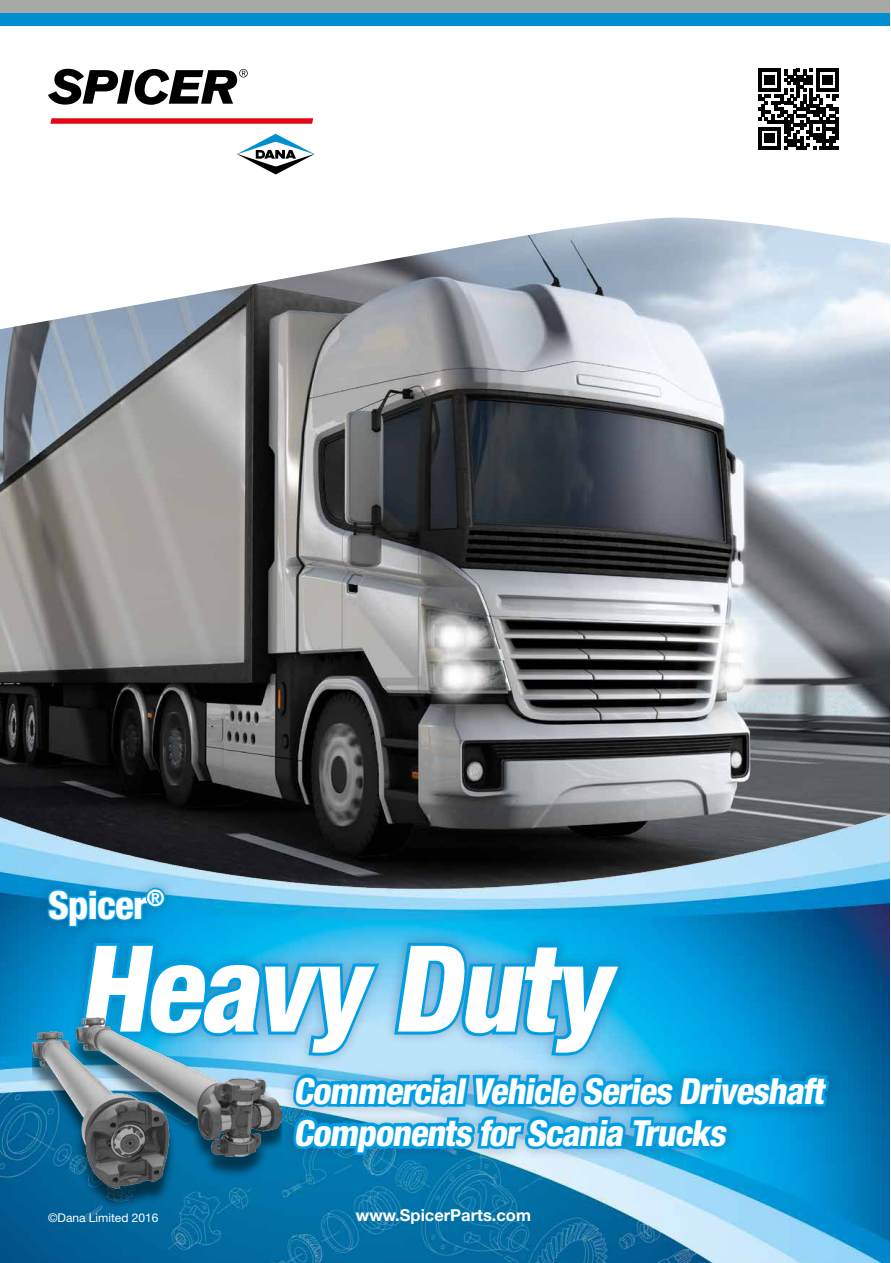
<style>
.page{position:relative;width:891px;height:1263px;background:#fff}
.page>*{position:absolute;margin:0;border:0;box-sizing:border-box;transform-origin:0 0}
.t1{font:italic 800 condensed 120px "Helvetica Neue LT Pro";color:#fff}
.t2{font:800 condensed 39px "Helvetica Neue LT Pro";letter-spacing:-.02em;color:#fff}
.t3{font:italic 800 condensed 36px/42px "Helvetica Neue LT Pro";color:#fff}
.t4{font:700 16.5px "Helvetica Neue LT Pro";color:#fff}
.t5{font:12px "Helvetica Neue LT Pro";color:#fff}
</style>
<div class="page">
<img style="left:0;top:330px;width:890px;height:476px">
<svg style="left:0;top:68px;width:890px;height:262px"></svg>
<div style="left:0;top:0;width:890px;height:13px;background:#a8a8a7"></div>
<div style="left:0;top:13px;width:890px;height:13px;background:#0090d2"></div>
<svg style="left:236px;top:133px;width:80px;height:42px"></svg>
<svg style="left:48px;top:69px;width:200px;height:36px"></svg>
<svg style="left:50px;top:118px;width:263px;height:6px"></svg>
<img style="left:0;top:806px;width:890px;height:457px">
<svg style="left:36px;top:876px;width:141px;height:63px"></svg>
<svg style="left:46px;top:886px;width:121px;height:42px"></svg>
<svg style="left:69px;top:931px;width:771px;height:236px"></svg>
<svg style="left:77px;top:940px;width:756px;height:323px"></svg>
<svg style="left:32px;top:1188px;width:250px;height:23px;fill:#016a9e"></svg>
<img style="left:32px;top:1017px;width:250px;height:171px">
<svg style="left:758px;top:69px;width:81px;height:80px"></svg>
<p class="t2" style="left:48px;top:881px;width:118px">Spicer<sup>®</sup></p>
<h1 class="t1" style="left:78px;top:914px;width:555px">Heavy Duty</h1>
<p class="t3" style="left:294px;top:1069px;width:538px">Commercial Vehicle Series Driveshaft<br>Components forScania Trucks</p>
<p class="t5" style="left:48px;top:1210px;width:112px">©Dana Limited 2016</p>
<p class="t4" style="left:356px;top:1204px;width:177px">www.SpicerParts.com</p>
</div>
